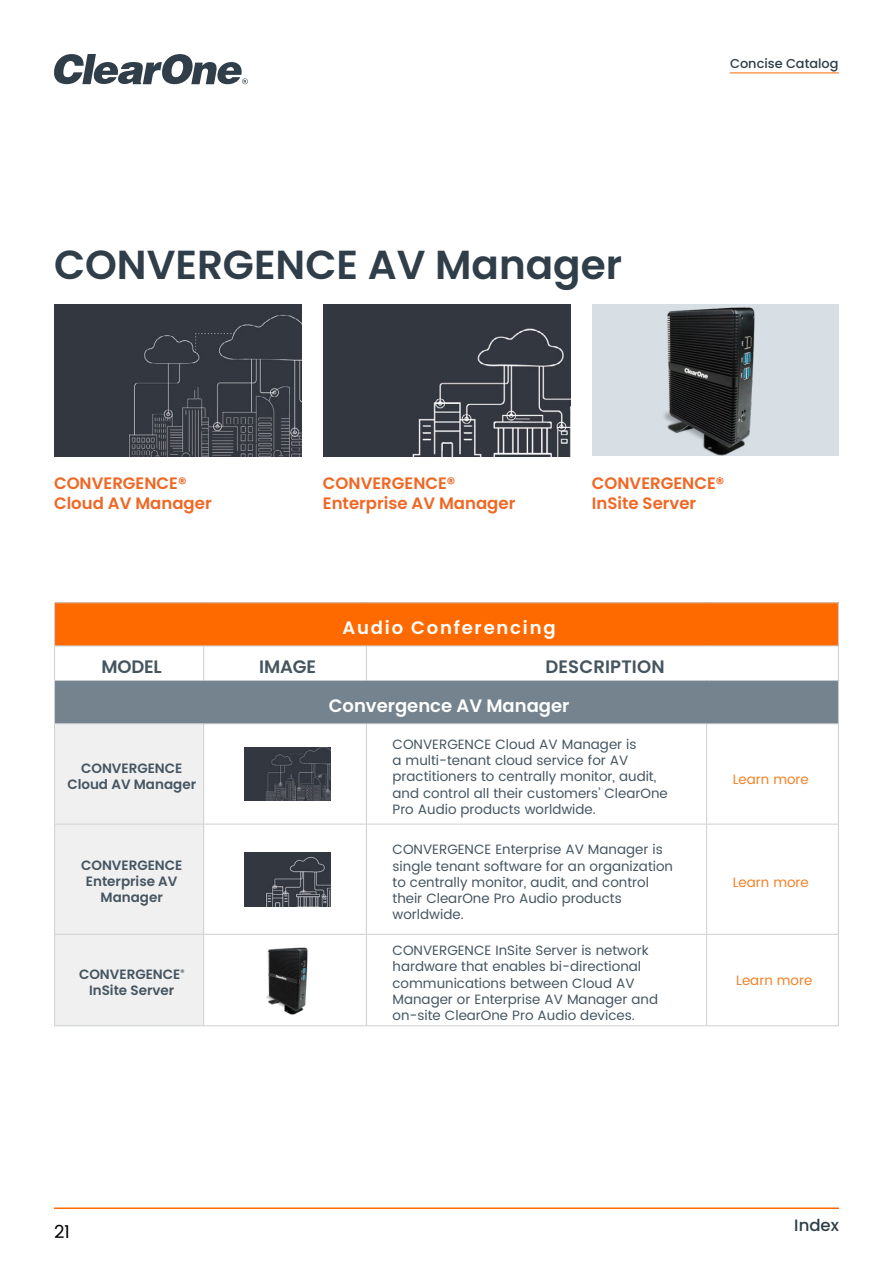
<style>
.page{position:relative;width:893px;height:1263px;background:#fff}
.page>*{position:absolute;margin:0;border:0;box-sizing:border-box;transform-origin:0 0}
.t1{font:600 40.5px "Poppins";color:#303e49}
.t2{font:600 18px "Poppins";letter-spacing:.01em;color:#455560}
.t3{font:600 18px "Poppins";color:#fff}
.t4{font:600 18px "Poppins";letter-spacing:.1em;color:#fff}
.t5{font:18px "Poppins";color:#000}
.t6{font:600 16.5px/19.8px "Poppins";color:#ef6724}
.t7{font:500 16.5px "Poppins";color:#2f3d47}
.t8{font:13.5px/16.2px "Poppins";color:#455560}
.t9{font:600 13.5px/16.2px "Poppins";color:#455560;text-align:center}
.t10{font:13.5px "Poppins";color:#f58025}
.t11{font:500 12.9px "Poppins";color:#2f3d47}
</style>
<div class="page">
<svg style="left:54px;top:54px;width:194px;height:30px"></svg>
<hr style="left:730px;top:73px;width:109px;height:1px;background:#ff6a00">
<hr style="left:54px;top:1207px;width:785px;height:2px;background:#ff6a00">
<div style="left:55px;top:603px;width:783px;height:43px;background:#ff6a00"></div>
<svg style="left:55px;top:646px;width:783px;height:288px"></svg>
<div style="left:55px;top:680px;width:783px;height:44px;background:#74838e"></div>
<div style="left:55px;top:724px;width:148px;height:301px;background:#f0f0f1"></div>
<hr style="left:54px;top:602px;width:150px;height:1px;background:#cccfd0">
<hr style="left:54px;top:603px;width:1px;height:42px;background:#cccfd0">
<hr style="left:204px;top:602px;width:162px;height:1px;background:#cccfd0">
<hr style="left:366px;top:602px;width:341px;height:1px;background:#cccfd0">
<hr style="left:707px;top:602px;width:132px;height:1px;background:#cccfd0">
<hr style="left:838px;top:603px;width:1px;height:42px;background:#cccfd0">
<hr style="left:54px;top:645px;width:150px;height:1px;background:#cccfd0">
<hr style="left:54px;top:646px;width:1px;height:34px;background:#cccfd0">
<hr style="left:204px;top:645px;width:162px;height:1px;background:#cccfd0">
<hr style="left:203px;top:646px;width:1px;height:34px;background:#cccfd0">
<hr style="left:366px;top:645px;width:341px;height:1px;background:#cccfd0">
<hr style="left:366px;top:646px;width:1px;height:34px;background:#cccfd0">
<hr style="left:707px;top:645px;width:132px;height:1px;background:#cccfd0">
<hr style="left:838px;top:646px;width:1px;height:34px;background:#cccfd0">
<hr style="left:54px;top:680px;width:150px;height:1px;background:#cccfd0">
<hr style="left:54px;top:681px;width:1px;height:42px;background:#cccfd0">
<hr style="left:204px;top:680px;width:162px;height:1px;background:#cccfd0">
<hr style="left:366px;top:680px;width:341px;height:1px;background:#cccfd0">
<hr style="left:707px;top:680px;width:132px;height:1px;background:#cccfd0">
<hr style="left:838px;top:681px;width:1px;height:42px;background:#cccfd0">
<hr style="left:54px;top:723px;width:150px;height:1px;background:#cccfd0">
<hr style="left:54px;top:724px;width:1px;height:100px;background:#cccfd0">
<hr style="left:204px;top:723px;width:162px;height:1px;background:#cccfd0">
<hr style="left:203px;top:724px;width:1px;height:100px;background:#cccfd0">
<hr style="left:366px;top:723px;width:341px;height:1px;background:#cccfd0">
<hr style="left:366px;top:724px;width:1px;height:100px;background:#cccfd0">
<hr style="left:707px;top:723px;width:132px;height:1px;background:#cccfd0">
<hr style="left:706px;top:724px;width:1px;height:100px;background:#cccfd0">
<hr style="left:838px;top:724px;width:1px;height:100px;background:#cccfd0">
<hr style="left:54px;top:824px;width:150px;height:1px;background:#cccfd0">
<hr style="left:54px;top:824px;width:1px;height:110px;background:#cccfd0">
<hr style="left:204px;top:824px;width:162px;height:1px;background:#cccfd0">
<hr style="left:203px;top:824px;width:1px;height:110px;background:#cccfd0">
<hr style="left:366px;top:824px;width:341px;height:1px;background:#cccfd0">
<hr style="left:366px;top:824px;width:1px;height:110px;background:#cccfd0">
<hr style="left:707px;top:824px;width:132px;height:1px;background:#cccfd0">
<hr style="left:706px;top:824px;width:1px;height:110px;background:#cccfd0">
<hr style="left:838px;top:824px;width:1px;height:110px;background:#cccfd0">
<hr style="left:54px;top:934px;width:150px;height:1px;background:#cccfd0">
<hr style="left:54px;top:935px;width:1px;height:90px;background:#cccfd0">
<hr style="left:204px;top:934px;width:162px;height:1px;background:#cccfd0">
<hr style="left:203px;top:935px;width:1px;height:90px;background:#cccfd0">
<hr style="left:366px;top:934px;width:341px;height:1px;background:#cccfd0">
<hr style="left:366px;top:935px;width:1px;height:90px;background:#cccfd0">
<hr style="left:707px;top:934px;width:132px;height:1px;background:#cccfd0">
<hr style="left:706px;top:935px;width:1px;height:90px;background:#cccfd0">
<hr style="left:838px;top:935px;width:1px;height:90px;background:#cccfd0">
<hr style="left:54px;top:1025px;width:150px;height:1px;background:#cccfd0">
<hr style="left:204px;top:1025px;width:162px;height:1px;background:#cccfd0">
<hr style="left:366px;top:1025px;width:341px;height:1px;background:#cccfd0">
<hr style="left:707px;top:1025px;width:132px;height:1px;background:#cccfd0">
<img style="left:245px;top:747px;width:85px;height:54px">
<img style="left:245px;top:852px;width:86px;height:54px">
<img style="left:266px;top:947px;width:42px;height:68px">
<img style="left:54px;top:304px;width:247px;height:152px">
<img style="left:323px;top:304px;width:247px;height:152px">
<div style="left:592px;top:304px;width:247px;height:152px;background:#d8dfe4"></div>
<img style="left:664px;top:307px;width:91px;height:149px">
<h1 class="t1" style="left:54px;top:242px;width:570px">CONVERGENCE AV Manager</h1>
<p class="t11" style="left:730px;top:56px;width:110px">Concise Catalog</p>
<p class="t6" style="left:54px;top:474px;width:159px">CONVERGENCE®<br>Cloud AV Manager</p>
<p class="t6" style="left:323px;top:474px;width:194px">CONVERGENCE®<br>Enterprise AV Manager</p>
<p class="t6" style="left:592px;top:474px;width:134px">CONVERGENCE®<br>InSite Server</p>
<h2 class="t4" style="left:343px;top:617px;width:215px">Audio Conferencing</h2>
<h2 class="t2" style="left:102px;top:656px;width:62px">MODEL</h2>
<h2 class="t2" style="left:259px;top:656px;width:58px">IMAGE</h2>
<h2 class="t2" style="left:545px;top:656px;width:121px">DESCRIPTION</h2>
<h2 class="t3" style="left:329px;top:695px;width:242px">Convergence AV Manager</h2>
<p class="t9" style="left:67px;top:760px;width:130px">CONVERGENCE<br>Cloud AV Manager</p>
<p class="t9" style="left:81px;top:857px;width:103px">CONVERGENCE<br>Enterprise AV<br>Manager</p>
<p class="t9" style="left:79px;top:966px;width:107px">CONVERGENCE<sup>®<br></sup>InSite Server</p>
<p class="t8" style="left:393px;top:737px;width:277px">CONVERGENCE Cloud AV Manager is<br>a multi-tenant cloud service for AV practitioners to centrally monitor, audit, and control all their customers’ ClearOne Pro Audio products worldwide.</p>
<p class="t8" style="left:393px;top:842px;width:282px">CONVERGENCE Enterprise AV Manager is single tenant software for an organization to centrally monitor, audit, and control their ClearOne Pro Audio products worldwide.</p>
<p class="t8" style="left:393px;top:943px;width:267px">CONVERGENCE InSite Server is network hardware that enables bi-directional communications between Cloud AV Manager or Enterprise AV Manager and on-site ClearOne Pro Audio devices.</p>
<p class="t10" style="left:733px;top:769px;width:78px">Learn more</p>
<p class="t10" style="left:733px;top:872px;width:78px">Learn more</p>
<p class="t10" style="left:736px;top:971px;width:78px">Learn more</p>
<h2 class="t5" style="left:54px;top:1218px;width:17px">21</h2>
<p class="t7" style="left:794px;top:1216px;width:46px">Index</p>
</div>
